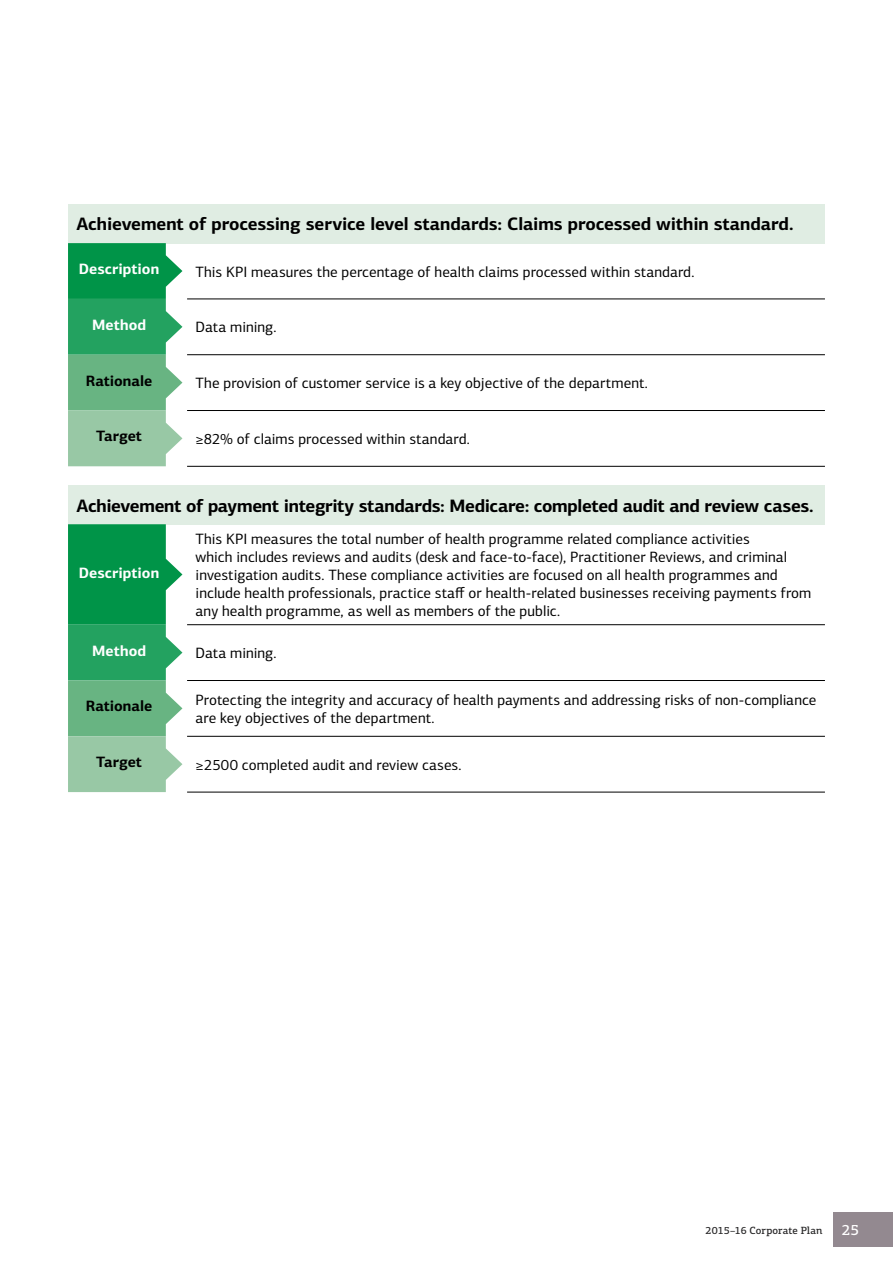
<style>
.page{position:relative;width:893px;height:1263px;background:#fff}
.page>*{position:absolute;margin:0;border:0;box-sizing:border-box;transform-origin:0 0}
.t1{font:700 18px "PF Centro Sans Pro";letter-spacing:-.015em;color:#000}
.t2{font:15px/18px "PF Centro Sans Pro";color:#000}
.t3{font:700 15px "PF Centro Sans Pro";letter-spacing:.005em;color:#fff}
.t4{font:700 15px "PF Centro Sans Pro";color:#000}
.t5{font:500 15px "PF Centro Slab Pro";color:#fff}
.t6{font:500 10.5px "PF Centro Slab Pro";letter-spacing:.005em;color:#292829}
</style>
<div class="page">
<div style="left:833px;top:1212px;width:60px;height:35px;background:#938990"></div>
<div style="left:68px;top:204px;width:757px;height:39px;background:#e0ede3"></div>
<hr style="left:187px;top:299px;width:638px;height:1px;background:#000">
<hr style="left:187px;top:354px;width:638px;height:1px;background:#000">
<hr style="left:187px;top:410px;width:638px;height:1px;background:#000">
<hr style="left:187px;top:466px;width:638px;height:1px;background:#000">
<svg style="left:68px;top:243px;width:114px;height:223px;background:#56b27e"></svg>
<div style="left:68px;top:485px;width:757px;height:39px;background:#e0ede3"></div>
<hr style="left:187px;top:624px;width:638px;height:1px;background:#000">
<hr style="left:187px;top:680px;width:638px;height:1px;background:#000">
<hr style="left:187px;top:736px;width:638px;height:1px;background:#000">
<hr style="left:187px;top:792px;width:638px;height:1px;background:#000">
<svg style="left:68px;top:524px;width:114px;height:268px;background:#52b27c"></svg>
<p class="t1" style="left:77px;top:213px;width:718px">Achievement of processing service level standards: Claims processed within standard.</p>
<p class="t3" style="left:79px;top:259px;width:82px">Description</p>
<p class="t2" style="left:196px;top:263px;width:499px">This KPI measures the percentage of health claims processed within standard.</p>
<p class="t3" style="left:92px;top:315px;width:55px">Method</p>
<p class="t2" style="left:196px;top:318px;width:81px">Data mining.</p>
<p class="t4" style="left:86px;top:371px;width:68px">Rationale</p>
<p class="t2" style="left:196px;top:374px;width:452px">The provision of customer service is a key objective of the department.</p>
<p class="t4" style="left:96px;top:427px;width:47px">Target</p>
<p class="t2" style="left:196px;top:430px;width:274px">≥82% of claims processed within standard.</p>
<p class="t1" style="left:77px;top:494px;width:739px">Achievement of payment integrity standards: Medicare: completed audit and review cases.</p>
<p class="t3" style="left:79px;top:563px;width:82px">Description</p>
<p class="t2" style="left:196px;top:530px;width:617px">This KPI measures the total number of health programme related compliance activities<br>which includes reviews and audits (desk and face-to-face), Practitioner Reviews, and criminal investigation audits. These compliance activities are focused on all health programmes and include health professionals, practice staff or health-related businesses receiving payments from any health programme, as well as members of the public.</p>
<p class="t3" style="left:92px;top:641px;width:55px">Method</p>
<p class="t2" style="left:196px;top:644px;width:81px">Data mining.</p>
<p class="t4" style="left:86px;top:697px;width:68px">Rationale</p>
<p class="t2" style="left:196px;top:691px;width:622px">Protecting the integrity and accuracy of health payments and addressing risks of non-compliance are key objectives of the department.</p>
<p class="t4" style="left:96px;top:752px;width:47px">Target</p>
<p class="t2" style="left:196px;top:756px;width:266px">≥2500 completed audit and review cases.</p>
<p class="t6" style="left:706px;top:1223px;width:118px">2015–16 Corporate Plan</p>
<p class="t5" style="left:842px;top:1220px;width:19px">25</p>
</div>
